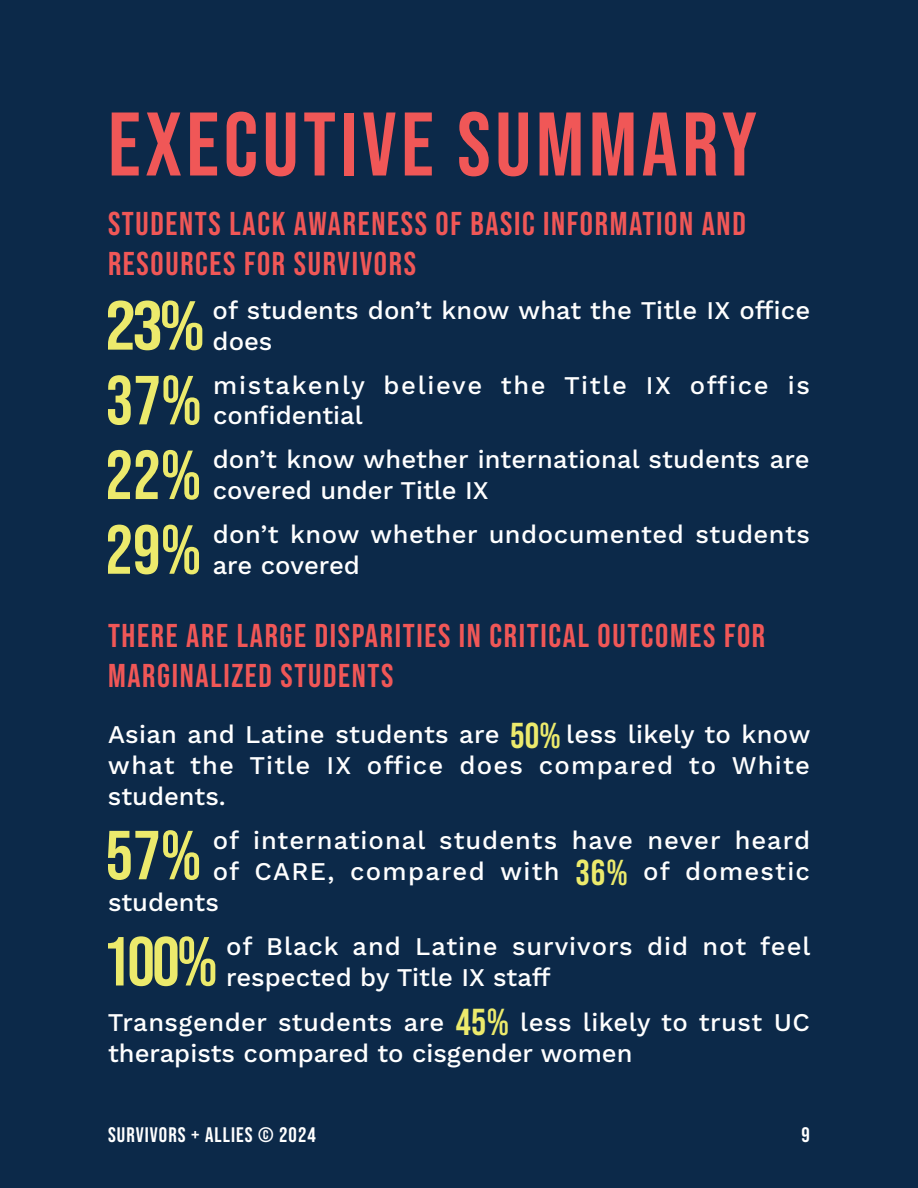
<style>
.page{position:relative;width:918px;height:1188px;background:#0c2949}
.page>*{position:absolute;margin:0;border:0;box-sizing:border-box;transform-origin:0 0}
.t1{font:90px "Bebas Neue";letter-spacing:.05em;color:#f05757}
.t2{font:69.15px "Bebas Neue";color:#ecea6c}
.t3{font:69.15px "Bebas Neue";color:#ecea6c;scale:1.12 1}
.t4{font:33px/39.6px "Bebas Neue";letter-spacing:.05em;color:#f05757}
.t5{font:500 25.5px/30.6px "Work Sans";letter-spacing:.02em;color:#fff}
.t6{font:500 25.5px/31.5px "Work Sans";color:#fff}
.t7{font:500 25.5px/30.6px "Work Sans";letter-spacing:.07em;color:#fff}
.t8{font:500 25.5px "Work Sans";letter-spacing:.04em;color:#fff}
.t9{font:500 25.5px "Work Sans";letter-spacing:.05em;color:#fff}
.t10{font:21px "Bebas Neue";letter-spacing:.05em;color:#fff}
.s1{font-family:"Bebas Neue";font-weight:400;font-size:36px;color:#ecea6c}
.s2{font-family:"Bebas Neue";font-weight:400;font-size:37.5px;color:#ecea6c}
</style>
<div class="page">
<h1 class="t1" style="left:108px;top:93px;width:651px">EXECUTIVE SUMMARY</h1>
<p class="t4" style="left:108px;top:204px;width:639px">STUDENTS LACK AWARENESS OF BASIC INFORMATION AND<br>RESOURCES FOR SURVIVORS</p>
<h2 class="t3" style="left:105px;top:287px;width:91px">23%</h2>
<p class="t5" style="left:213px;top:296px;width:599px">of students don’t know what the Title IX office does</p>
<h2 class="t2" style="left:106px;top:361px;width:98px">37%</h2>
<p class="t7" style="left:213px;top:371px;width:598px">mistakenly believe the Title IX office is confidential</p>
<h2 class="t2" style="left:105px;top:436px;width:98px">22%</h2>
<p class="t5" style="left:213px;top:446px;width:598px">don’t know whether international students are covered under Title IX</p>
<h2 class="t2" style="left:105px;top:511px;width:98px">29%</h2>
<p class="t5" style="left:213px;top:520px;width:599px">don’t know whether undocumented students are covered</p>
<p class="t4" style="left:108px;top:616px;width:659px">THERE ARE LARGE DISPARITIES IN CRITICAL OUTCOMES FOR<br>MARGINALIZED STUDENTS</p>
<p class="t5" style="left:108px;top:721px;width:704px;text-align:justify">Asian and Latine students are <span class="s1">50%</span> less likely to know what the Title IX office does compared to White students.</p>
<h2 class="t2" style="left:105px;top:816px;width:98px">57%</h2>
<p class="t8" style="left:213px;top:825px;width:599px">of international students have never heard</p>
<p class="t9" style="left:213px;top:857px;width:599px">of CARE, compared with <span class="s1">36%</span> of domestic</p>
<p class="t6" style="left:108px;top:888px;width:112px">students</p>
<h2 class="t2" style="left:102px;top:922px;width:117px">100%</h2>
<p class="t5" style="left:226px;top:932px;width:586px">of Black and Latine survivors did not feel respected by Title IX staff</p>
<p class="t6" style="left:108px;top:1007px;width:703px">Transgender students are <span class="s2">45%</span> less likely to trust UC therapists compared to cisgender women</p>
<p class="t10" style="left:108px;top:1123px;width:209px">SURVIVORS + ALLIES © 2024</p>
<p class="t10" style="left:802px;top:1123px;width:10px">9</p>
</div>
